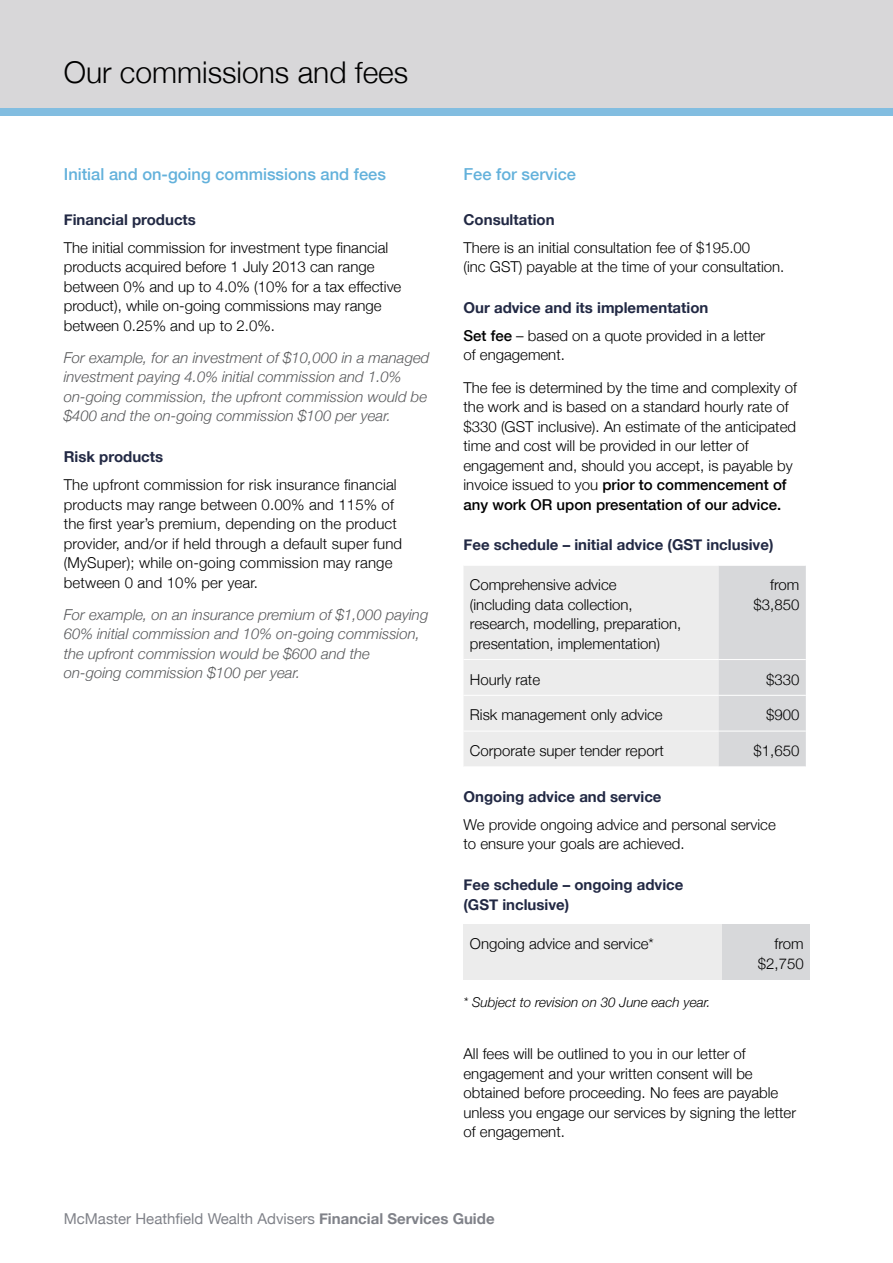
<style>
.page{position:relative;width:893px;height:1263px;background:#fff}
.page>*{position:absolute;margin:0;border:0;box-sizing:border-box;transform-origin:0 0}
.t1{font:300 30px "Helvetica Neue";color:#000}
.t2{font:500 16.5px "Helvetica Neue";color:#63b1db}
.t3{font:300 15px/19.5px "Helvetica Neue";color:#000}
.t4{font:italic 300 15px/19.5px "Helvetica Neue";color:#58595b}
.t5{font:700 15px/19.5px "Helvetica Neue";color:#222944}
.t6{font:15px "Helvetica Neue";color:#808289}
.t7{font:italic 300 13.5px "Helvetica Neue";color:#000}
.s1{font-weight:700;color:#222944}
.s2{font-weight:500}
.s3{font-weight:700}
</style>
<div class="page">
<div style="left:0;top:107px;width:893px;height:9px;background:#82bde0"></div>
<div style="left:0;top:0;width:893px;height:107px;background:#d8d7d9"></div>
<div style="left:464px;top:566px;width:255px;height:200px;background:#ececec"></div>
<div style="left:719px;top:566px;width:87px;height:200px;background:#d7d8da"></div>
<hr style="left:463px;top:659px;width:256px;height:1px;background:#fff">
<hr style="left:719px;top:659px;width:87px;height:1px;background:#fff">
<hr style="left:463px;top:695px;width:256px;height:1px;background:#fff">
<hr style="left:719px;top:695px;width:87px;height:1px;background:#fff">
<hr style="left:463px;top:731px;width:256px;height:1px;background:#fff">
<hr style="left:719px;top:731px;width:87px;height:1px;background:#fff">
<div style="left:463px;top:924px;width:260px;height:55px;background:#ececec"></div>
<div style="left:723px;top:924px;width:87px;height:55px;background:#d7d8da"></div>
<h1 class="t1" style="left:64px;top:54px;width:346px">Our commissions and fees</h1>
<p class="t2" style="left:64px;top:164px;width:324px">Initial and on-going commissions and fees</p>
<p class="t5" style="left:64px;top:209px;width:134px">Financial products</p>
<p class="t3" style="left:64px;top:237px;width:339px">The initial commission for investment type financial products acquired before 1 July 2013 can range between 0% and up to 4.0% (10% for a tax effective product), while on-going commissions may range between 0.25% and up to 2.0%.</p>
<p class="t4" style="left:64px;top:348px;width:367px">For example, for an investment of $10,000 in a managed investment paying 4.0% initial commission and 1.0% on-going commission, the upfront commission would be $400 and the on-going commission $100 per year.</p>
<p class="t5" style="left:64px;top:447px;width:101px">Risk products</p>
<p class="t3" style="left:64px;top:475px;width:340px">The upfront commission for risk insurance financial products may range between 0.00% and 115% of the first year’s premium, depending on the product provider, and/or if held through a default super fund (MySuper); while on-going commission may range between 0 and 10% per year.</p>
<p class="t4" style="left:64px;top:605px;width:366px">For example, on an insurance premium of $1,000 paying 60% initial commission and 10% on-going commission, the upfront commission would be $600 and the on-going commission $100 per year.</p>
<p class="t2" style="left:463px;top:164px;width:114px">Fee for service</p>
<p class="t5" style="left:463px;top:209px;width:93px">Consultation</p>
<p class="t3" style="left:463px;top:237px;width:322px">There is an initial consultation fee of $195.00<br>(inc GST) payable at the time of your consultation.</p>
<p class="t3" style="left:463px;top:293px;width:303px;line-height:28px"><span class="s1">Our advice and its implementation<br></span><span class="s2">Set fee</span> – based on a quote provided in a letter</p>
<p class="t3" style="left:463px;top:339px;width:335px;line-height:32.2px">of engagement.<br>The fee is determined by the time and complexity of</p>
<p class="t3" style="left:463px;top:397px;width:334px">the work and is based on a standard hourly rate of $330 (GST inclusive). An estimate of the anticipated time and cost will be provided in our letter of engagement and, should you accept, is payable by invoice issued to you <span class="s2">prior to commencement of any work OR upon presentation of our advice.</span></p>
<p class="t5" style="left:463px;top:535px;width:311px">Fee schedule – initial advice (GST inclusive)</p>
<p class="t3" style="left:470px;top:575px;width:213px">Comprehensive advice<br>(including data collection, research, modelling, preparation, presentation, implementation)</p>
<p class="t3" style="left:754px;top:575px;width:47px;text-align:right">from $3,850</p>
<p class="t3" style="left:470px;top:669px;width:72px">Hourly rate</p>
<p class="t3" style="left:766px;top:669px;width:35px">$330</p>
<p class="t3" style="left:470px;top:705px;width:194px">Risk management only advice</p>
<p class="t3" style="left:766px;top:705px;width:35px">$900</p>
<p class="t3" style="left:470px;top:741px;width:195px">Corporate super tender report</p>
<p class="t3" style="left:754px;top:741px;width:47px">$1,650</p>
<p class="t5" style="left:463px;top:786px;width:200px">Ongoing advice and service</p>
<p class="t3" style="left:463px;top:814px;width:314px">We provide ongoing advice and personal service to ensure your goals are achieved.</p>
<p class="t5" style="left:463px;top:875px;width:221px">Fee schedule – ongoing advice (GST inclusive)</p>
<p class="t3" style="left:470px;top:934px;width:185px">Ongoing advice and service*</p>
<p class="t3" style="left:758px;top:934px;width:47px;text-align:right">from $2,750</p>
<p class="t7" style="left:463px;top:994px;width:249px">* Subject to revision on 30 June each year.</p>
<p class="t3" style="left:463px;top:1044px;width:334px">All fees will be outlined to you in our letter of engagement and your written consent will be obtained before proceeding. No fees are payable unless you engage our services by signing the letter of engagement.</p>
<p class="t6" style="left:64px;top:1209px;width:432px">McMaster Heathfield Wealth Advisers <span class="s3">Financial Services Guide</span></p>
</div>
